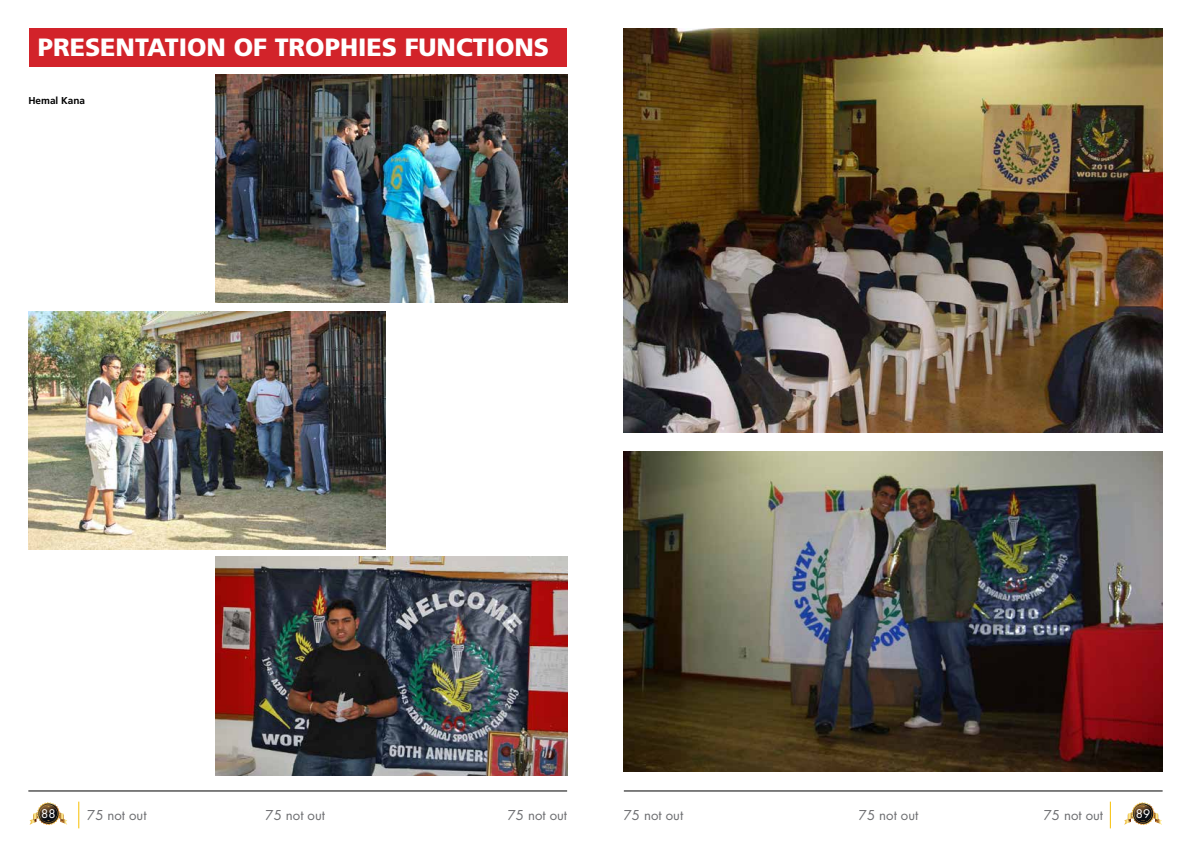
<style>
.page{position:relative;width:1191px;height:842px;background:#fff}
.page>*{position:absolute;margin:0;border:0;box-sizing:border-box;transform-origin:0 0}
.t1{font:900 25px "Frutiger";color:#fff}
.t2{font:13.2px "Futura";color:#6d6e71}
.t3{font:11.6px "Futura";color:#fff}
.t4{font:700 10px "Frutiger";color:#000}
</style>
<div class="page">
<svg style="left:30px;top:802px;width:37px;height:23px"></svg>
<svg style="left:1124px;top:802px;width:37px;height:23px"></svg>
<svg style="left:79px;top:802px;width:1px;height:26px"></svg>
<svg style="left:1110px;top:802px;width:1px;height:26px"></svg>
<hr style="left:28px;top:790px;width:539px;height:1px;background:#000">
<hr style="left:624px;top:790px;width:538px;height:1px;background:#000">
<img style="left:215px;top:74px;width:352px;height:229px">
<img style="left:28px;top:311px;width:357px;height:239px">
<img style="left:215px;top:557px;width:352px;height:218px">
<div style="left:29px;top:28px;width:537px;height:39px;background:#d2232a"></div>
<img style="left:624px;top:451px;width:538px;height:320px">
<img style="left:624px;top:28px;width:538px;height:404px">
<h1 class="t1" style="left:38px;top:32px;width:513px">PRESENTATION OF TROPHIES FUNCTIONS</h1>
<p class="t4" style="left:28px;top:95px;width:58px">Hemal Kana</p>
<p class="t3" style="left:41px;top:806px;width:16px">88</p>
<p class="t2" style="left:87px;top:806px;width:61px">75 not out</p>
<p class="t2" style="left:265px;top:806px;width:61px">75 not out</p>
<p class="t2" style="left:508px;top:806px;width:61px">75 not out</p>
<p class="t2" style="left:624px;top:806px;width:61px">75 not out</p>
<p class="t2" style="left:859px;top:806px;width:61px">75 not out</p>
<p class="t2" style="left:1043px;top:806px;width:61px">75 not out</p>
<p class="t3" style="left:1135px;top:806px;width:16px">89</p>
</div>
